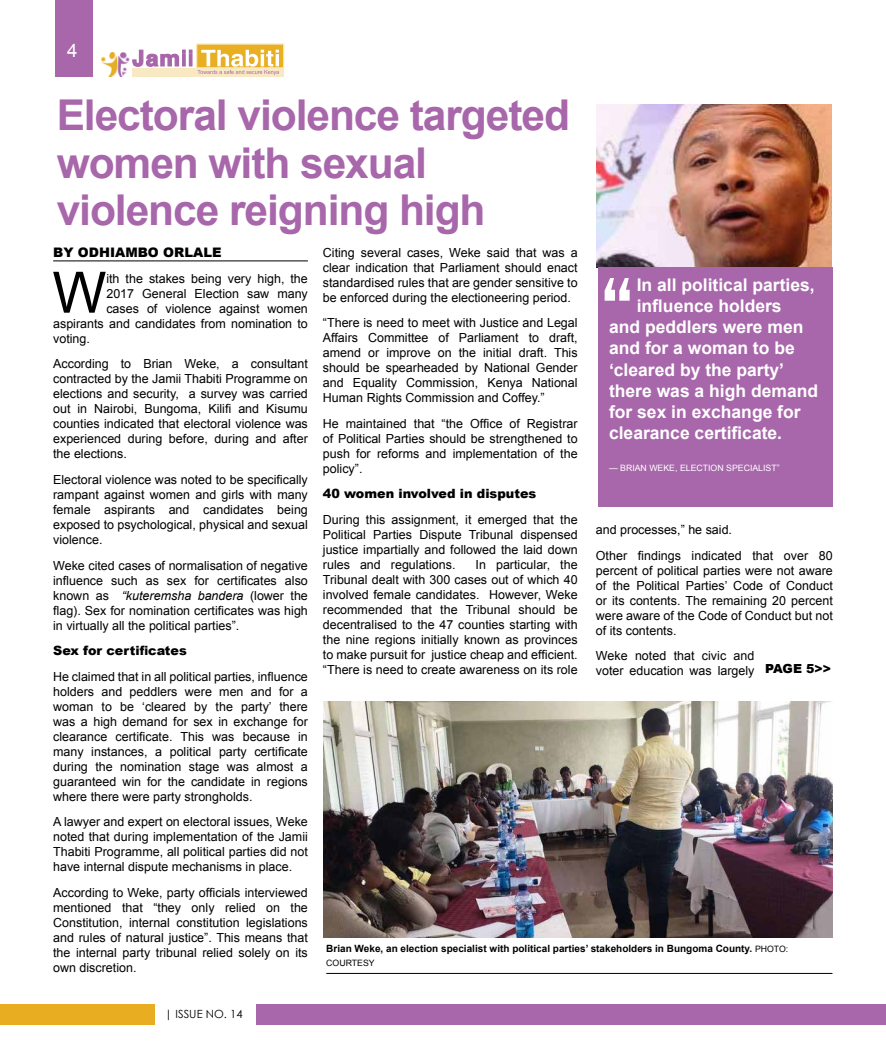
<style>
.page{position:relative;width:886px;height:1063px;background:#fff}
.page>*{position:absolute;margin:0;border:0;box-sizing:border-box;transform-origin:0 0}
.t1{font:57.12px "Arial";color:#000}
.t2{font:700 42.5px/47.5px "Arial";letter-spacing:-.025em;color:#a866ab}
.t3{font:18.75px "Arial";color:#fff}
.t4{font:700 17.5px "Arial";color:#fff}
.t5{font:900 13.12px "Arial";color:#000}
.t6{font:900 12.75px "Arial";color:#000}
.t7{font:12.5px/15px "Arial";color:#000;text-align:justify}
.t8{font:11.25px "Century Gothic";color:#000}
.t9{font:700 10px "Arial";color:#000}
.t10{font:8.75px "Arial";color:#fff}
.t11{font:8.75px "Arial";color:#000}
.s1{font-style:italic}
.s2{font-weight:400;font-size:8.75px}
</style>
<div class="page">
<img style="left:324px;top:702px;width:508px;height:236px">
<hr style="left:326px;top:973px;width:506px;height:1px;background:#000">
<div style="left:256px;top:1005px;width:630px;height:20px;background:#a866ab"></div>
<div style="left:0;top:1005px;width:155px;height:20px;background:#e8ad21"></div>
<div style="left:55px;top:0;width:37px;height:77px;background:#a866ab"></div>
<div style="left:107px;top:69px;width:177px;height:8px;background:#f9e9c3"></div>
<div style="left:196px;top:43px;width:88px;height:26px;background:#e9af22;border:1px solid #f9e9c3"></div>
<svg style="left:132px;top:49px;width:147px;height:26px"></svg>
<img style="left:100px;top:52px;width:32px;height:25px">
<hr style="left:53px;top:261px;width:255px;height:1px;background:#000">
<img style="left:596px;top:105px;width:235px;height:163px">
<div style="left:598px;top:267px;width:234px;height:239px;background:#a866ab"></div>
<svg style="left:604px;top:278px;width:26px;height:23px"></svg>
<h3 class="t3" style="left:67px;top:38px;width:12px">4</h3>
<h2 class="t2" style="left:57px;top:93px;width:515px">Electoral violence targeted women with sexual violence reigning high</h2>
<p class="t5" style="left:53px;top:243px;width:168px">By Odhiambo Orlale</p>
<h1 class="t1" style="left:52px;top:255px;width:55px">W</h1>
<p class="t7" style="left:106px;top:271px;width:203px">ith the stakes being very high, the</p>
<p class="t7" style="left:106px;top:286px;width:203px">2017 General Election saw many</p>
<p class="t7" style="left:106px;top:301px;width:203px">cases of violence against women</p>
<p class="t7" style="left:53px;top:316px;width:256px">aspirants and candidates from nomination to</p>
<p class="t7" style="left:53px;top:331px;width:38px">voting.</p>
<p class="t7" style="left:53px;top:357px;width:256px">According to Brian Weke, a consultant contracted by the Jamii Thabiti Programme on elections and security, a survey was carried out in Nairobi, Bungoma, Kilifi and Kisumu counties indicated that electoral violence was experienced during before, during and after the elections.</p>
<p class="t7" style="left:53px;top:472px;width:256px">Electoral violence was noted to be specifically rampant against women and girls with many female aspirants and candidates being exposed to psychological, physical and sexual violence.</p>
<p class="t7" style="left:53px;top:558px;width:256px">Weke cited cases of normalisation of negative influence such as sex for certificates also known as <span class="s1">“kuteremsha bandera</span> (lower the flag). Sex for nomination certificates was high in virtually all the political parties”.</p>
<p class="t6" style="left:53px;top:641px;width:135px">Sex for certificates</p>
<p class="t7" style="left:53px;top:669px;width:256px">He claimed that in all political parties, influence holders and peddlers were men and for a woman to be ‘cleared by the party’ there was a high demand for sex in exchange for clearance certificate. This was because in many instances, a political party certificate during the nomination stage was almost a guaranteed win for the candidate in regions where there were party strongholds.</p>
<p class="t7" style="left:53px;top:815px;width:256px">A lawyer and expert on electoral issues, Weke noted that during implementation of the Jamii Thabiti Programme, all political parties did not have internal dispute mechanisms in place.</p>
<p class="t7" style="left:53px;top:885px;width:256px">According to Weke, party officials interviewed mentioned that “they only relied on the Constitution, internal constitution legislations and rules of natural justice”. This means that the internal party tribunal relied solely on its own discretion.</p>
<p class="t7" style="left:323px;top:245px;width:256px">Citing several cases, Weke said that was a clear indication that Parliament should enact standardised rules that are gender sensitive to be enforced during the electioneering period.</p>
<p class="t7" style="left:323px;top:315px;width:256px">“There is need to meet with Justice and Legal Affairs Committee of Parliament to draft, amend or improve on the initial draft. This should be spearheaded by National Gender and Equality Commission, Kenya National Human Rights Commission and Coffey.”</p>
<p class="t7" style="left:323px;top:416px;width:256px">He maintained that “the Office of Registrar of Political Parties should be strengthened to push for reforms and implementation of the policy”.</p>
<p class="t6" style="left:323px;top:485px;width:215px">40 women involved in disputes</p>
<p class="t7" style="left:323px;top:512px;width:256px">During this assignment, it emerged that the Political Parties Dispute Tribunal dispensed justice impartially and followed the laid down rules and regulations.</p>
<p class="t7" style="left:323px;top:557px;width:256px;text-indent:153px">In particular, the Tribunal dealt with 300 cases out of which 40 involved female candidates. However, Weke recommended that the Tribunal should be decentralised to the 47 counties starting with the nine regions initially known as provinces to make pursuit for justice cheap and efficient. “There is need to create awareness on its role</p>
<h3 class="t4" style="left:637px;top:273px;width:179px">In all political parties,</h3>
<h3 class="t4" style="left:637px;top:294px;width:146px">influence holders</h3>
<h3 class="t4" style="left:609px;top:315px;width:196px">and peddlers were men</h3>
<h3 class="t4" style="left:609px;top:337px;width:187px">and for a woman to be</h3>
<h3 class="t4" style="left:609px;top:358px;width:177px">‘cleared by the party’</h3>
<h3 class="t4" style="left:609px;top:379px;width:211px">there was a high demand</h3>
<h3 class="t4" style="left:609px;top:400px;width:193px">for sex in exchange for</h3>
<h3 class="t4" style="left:609px;top:422px;width:175px">clearance certificate.</h3>
<p class="t10" style="left:609px;top:462px;width:23px">— Brian</p>
<p class="t10" style="left:649px;top:462px;width:15px">Weke</p>
<p class="t10" style="left:675px;top:462px;width:17px">, Election</p>
<p class="t10" style="left:726px;top:462px;width:12px">Specialist</p>
<p class="t10" style="left:777px;top:462px;width:4px">”</p>
<p class="t7" style="left:596px;top:517px;width:238px;line-height:25.6px">and processes,” he said.<br>Other findings indicated that over 80</p>
<p class="t7" style="left:596px;top:563px;width:238px">percent of political parties were not aware of the Political Parties’ Code of Conduct or its contents. The remaining 20 percent were aware of the Code of Conduct but not of its contents.</p>
<p class="t7" style="left:596px;top:649px;width:237px">Weke noted that civic and<br>voter education was largely <sup>PAGE</sup> <sup>5&gt;&gt;</sup></p>
<p class="t9" style="left:326px;top:942px;width:436px">Brian Weke, an election specialist with political parties’ stakeholders in Bungoma County. <span class="s2">photo</span></p>
<p class="t11" style="left:786px;top:943px;width:4px">:</p>
<p class="t11" style="left:326px;top:957px;width:50px">COURTESY</p>
<p class="t8" style="left:165px;top:1007px;width:79px">| ISSUE NO. 14</p>
</div>
